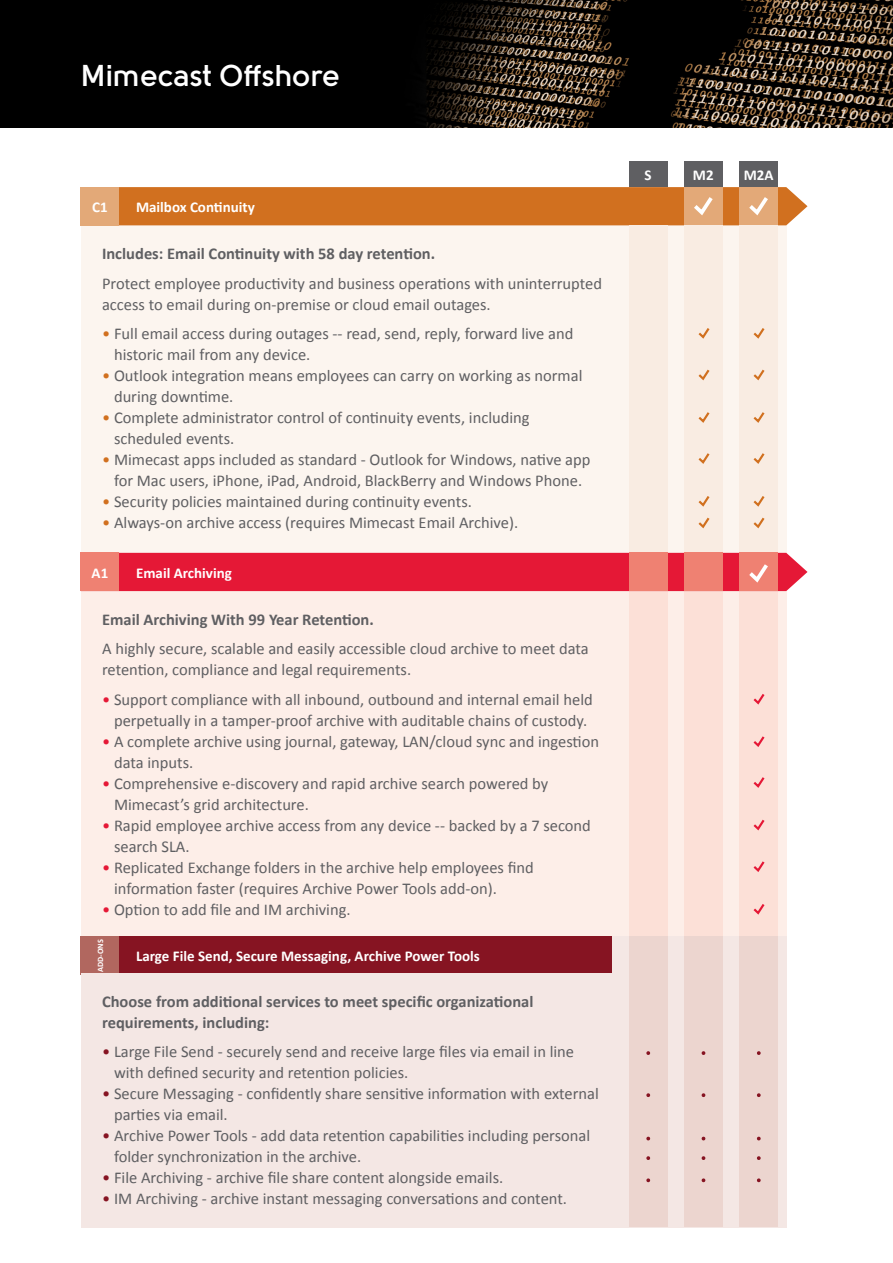
<style>
.page{position:relative;width:893px;height:1263px;background:#fff}
.page>*{position:absolute;margin:0;border:0;box-sizing:border-box;transform-origin:0 0}
.t1{font:700 30px "Solomon";color:#fff}
.Body_Copy{font:16.5px/21px "Calibri";color:#5f5f62}
.Body_Copy-2{font:700 16.5px/21px "Calibri";color:#5f5f62}
.Section_Heading{font:700 15px "Calibri";color:#fff}
.t2{font:700 8.25px "Calibri";color:#fff}
.s1{color:#d1701f}
.s2{color:#e51836}
.s3{color:#861422}
</style>
<div class="page">
<svg style="left:0;top:0;width:893px;height:128px;background:#17130e"></svg>
<div style="left:684px;top:162px;width:38px;height:25px;background:#5f5f62"></div>
<div style="left:739px;top:162px;width:39px;height:25px;background:#5f5f62"></div>
<div style="left:629px;top:162px;width:38px;height:25px;background:#5f5f62"></div>
<div style="left:81px;top:225px;width:705px;height:328px;background:#fcf5ef"></div>
<svg style="left:81px;top:187px;width:726px;height:38px;background:#d47b31"></svg>
<div style="left:684px;top:225px;width:38px;height:328px;background:#f9ece2"></div>
<div style="left:629px;top:225px;width:38px;height:328px;background:#f9ece2"></div>
<div style="left:739px;top:225px;width:39px;height:328px;background:#f9ece2"></div>
<svg style="left:698px;top:328px;width:12px;height:11px"></svg>
<svg style="left:753px;top:328px;width:12px;height:11px"></svg>
<svg style="left:698px;top:369px;width:12px;height:12px"></svg>
<svg style="left:753px;top:369px;width:12px;height:12px"></svg>
<svg style="left:698px;top:412px;width:12px;height:11px"></svg>
<svg style="left:753px;top:412px;width:12px;height:11px"></svg>
<svg style="left:698px;top:453px;width:12px;height:11px"></svg>
<svg style="left:753px;top:453px;width:12px;height:11px"></svg>
<svg style="left:698px;top:496px;width:12px;height:11px"></svg>
<svg style="left:753px;top:496px;width:12px;height:11px"></svg>
<svg style="left:698px;top:517px;width:12px;height:12px"></svg>
<svg style="left:753px;top:517px;width:12px;height:12px"></svg>
<div style="left:81px;top:591px;width:705px;height:346px;background:#fdeee8"></div>
<div style="left:684px;top:591px;width:38px;height:346px;background:#fce0d7"></div>
<div style="left:629px;top:591px;width:38px;height:346px;background:#fce0d7"></div>
<div style="left:739px;top:591px;width:39px;height:346px;background:#fce0d7"></div>
<svg style="left:81px;top:553px;width:726px;height:38px;background:#e72d43"></svg>
<div style="left:629px;top:553px;width:38px;height:38px;background:#ef8172"></div>
<svg style="left:753px;top:694px;width:12px;height:11px"></svg>
<svg style="left:753px;top:736px;width:12px;height:11px"></svg>
<svg style="left:753px;top:777px;width:12px;height:11px"></svg>
<svg style="left:753px;top:819px;width:12px;height:12px"></svg>
<svg style="left:753px;top:861px;width:12px;height:11px"></svg>
<svg style="left:753px;top:904px;width:12px;height:11px"></svg>
<div style="left:81px;top:936px;width:531px;height:39px;background:#861422"></div>
<div style="left:81px;top:936px;width:38px;height:39px;background:#b1675f"></div>
<div style="left:81px;top:973px;width:705px;height:254px;background:#f4e7e4"></div>
<div style="left:684px;top:936px;width:38px;height:291px;background:#ecd5cf"></div>
<div style="left:629px;top:936px;width:38px;height:291px;background:#ecd5cf"></div>
<div style="left:739px;top:936px;width:39px;height:291px;background:#ecd5cf"></div>
<svg style="left:646px;top:1051px;width:4px;height:4px"></svg>
<svg style="left:702px;top:1051px;width:3px;height:4px"></svg>
<svg style="left:757px;top:1051px;width:4px;height:4px"></svg>
<svg style="left:646px;top:1093px;width:4px;height:4px"></svg>
<svg style="left:702px;top:1093px;width:3px;height:4px"></svg>
<svg style="left:757px;top:1093px;width:4px;height:4px"></svg>
<svg style="left:646px;top:1137px;width:4px;height:3px"></svg>
<svg style="left:757px;top:1137px;width:4px;height:3px"></svg>
<svg style="left:646px;top:1178px;width:4px;height:4px"></svg>
<svg style="left:702px;top:1178px;width:3px;height:4px"></svg>
<svg style="left:757px;top:1178px;width:4px;height:4px"></svg>
<svg style="left:646px;top:1156px;width:4px;height:4px"></svg>
<svg style="left:702px;top:1156px;width:3px;height:4px"></svg>
<svg style="left:757px;top:1156px;width:4px;height:4px"></svg>
<p class="t1" style="left:81px;top:58px;width:261px">Mimecast Offshore</p>
<p class="Section_Heading" style="left:92px;top:197px;width:17px">C1</p>
<p class="Section_Heading" style="left:136px;top:197px;width:120px">Mailbox Continuity</p>
<p class="Body_Copy-2" style="left:102px;top:243px;width:335px">Includes: Email Continuity with 58 day retention.</p>
<p class="Body_Copy" style="left:102px;top:273px;width:501px">Protect employee productivity and business operations with uninterrupted access to email during on-premise or cloud email outages.</p>
<p class="Body_Copy" style="left:114px;top:323px;width:461px;text-indent:-12px"><span class="s1">•</span> Full email access during outages -- read, send, reply, forward live and historic mail from any device.</p>
<p class="Body_Copy" style="left:114px;top:365px;width:470px;text-indent:-12px"><span class="s1">•</span> Outlook integration means employees can carry on working as normal during downtime.</p>
<p class="Body_Copy" style="left:114px;top:407px;width:417px;text-indent:-12px"><span class="s1">•</span> Complete administrator control of continuity events, including scheduled events.</p>
<p class="Body_Copy" style="left:102px;top:449px;width:490px;text-align:center"><span class="s1">•</span> Mimecast apps included as standard - Outlook for Windows, native app for Mac users, iPhone, iPad, Android, BlackBerry and Windows Phone.</p>
<p class="Body_Copy" style="left:102px;top:491px;width:371px"><span class="s1">•</span> Security policies maintained during continuity events.</p>
<p class="Body_Copy" style="left:102px;top:512px;width:418px"><span class="s1">•</span> Always-on archive access (requires Mimecast Email Archive).</p>
<p class="Section_Heading" style="left:92px;top:563px;width:18px">A1</p>
<p class="Section_Heading" style="left:136px;top:563px;width:97px">Email Archiving</p>
<p class="Body_Copy-2" style="left:102px;top:609px;width:273px">Email Archiving With 99 Year Retention.</p>
<p class="Body_Copy" style="left:102px;top:638px;width:488px">A highly secure, scalable and easily accessible cloud archive to meet data retention, compliance and legal requirements.</p>
<p class="Body_Copy" style="left:102px;top:689px;width:492px;text-align:center"><span class="s2">•</span> Support compliance with all inbound, outbound and internal email held perpetually in a tamper-proof archive with auditable chains of custody.</p>
<p class="Body_Copy" style="left:114px;top:731px;width:487px;text-indent:-12px"><span class="s2">•</span> A complete archive using journal, gateway, LAN/cloud sync and ingestion data inputs.</p>
<p class="Body_Copy" style="left:114px;top:773px;width:436px;text-indent:-12px"><span class="s2">•</span> Comprehensive e-discovery and rapid archive search powered by<br>Mimecast’s grid architecture.</p>
<p class="Body_Copy" style="left:114px;top:815px;width:478px;text-indent:-12px"><span class="s2">•</span> Rapid employee archive access from any device -- backed by a 7 second search SLA.</p>
<p class="Body_Copy" style="left:114px;top:857px;width:421px;text-indent:-12px"><span class="s2">•</span> Replicated Exchange folders in the archive help employees find information faster (requires Archive Power Tools add-on).</p>
<p class="Body_Copy" style="left:102px;top:899px;width:250px"><span class="s2">•</span> Option to add file and IM archiving.</p>
<p class="t2" style="left:95px;top:972px;width:34px;rotate:-90deg">ADD-ONS</p>
<p class="Body_Copy-2" style="left:102px;top:990px;width:433px">Choose from additional services to meet specific organizational requirements, including:</p>
<p class="Body_Copy" style="left:114px;top:1041px;width:462px;text-indent:-12px"><span class="s3">•</span> Large File Send - securely send and receive large files via email in line with defined security and retention policies.</p>
<p class="Body_Copy" style="left:114px;top:1083px;width:486px;text-indent:-12px"><span class="s3">•</span> Secure Messaging - confidently share sensitive information with external parties via email.</p>
<p class="Body_Copy" style="left:114px;top:1125px;width:478px;text-indent:-12px"><span class="s3">•</span> Archive Power Tools - add data retention capabilities including personal folder synchronization in the archive.</p>
<p class="Body_Copy" style="left:102px;top:1167px;width:403px"><span class="s3">•</span> File Archiving - archive file share content alongside emails.</p>
<p class="Body_Copy" style="left:102px;top:1188px;width:466px"><span class="s3">•</span> IM Archiving - archive instant messaging conversations and content.</p>
<p class="Section_Heading" style="left:136px;top:947px;width:345px">Large File Send, Secure Messaging, Archive Power Tools</p>
<p class="Section_Heading" style="left:644px;top:165px;width:9px">S</p>
<p class="Section_Heading" style="left:693px;top:165px;width:22px">M2</p>
<p class="Section_Heading" style="left:744px;top:165px;width:31px">M2A</p>
</div>
